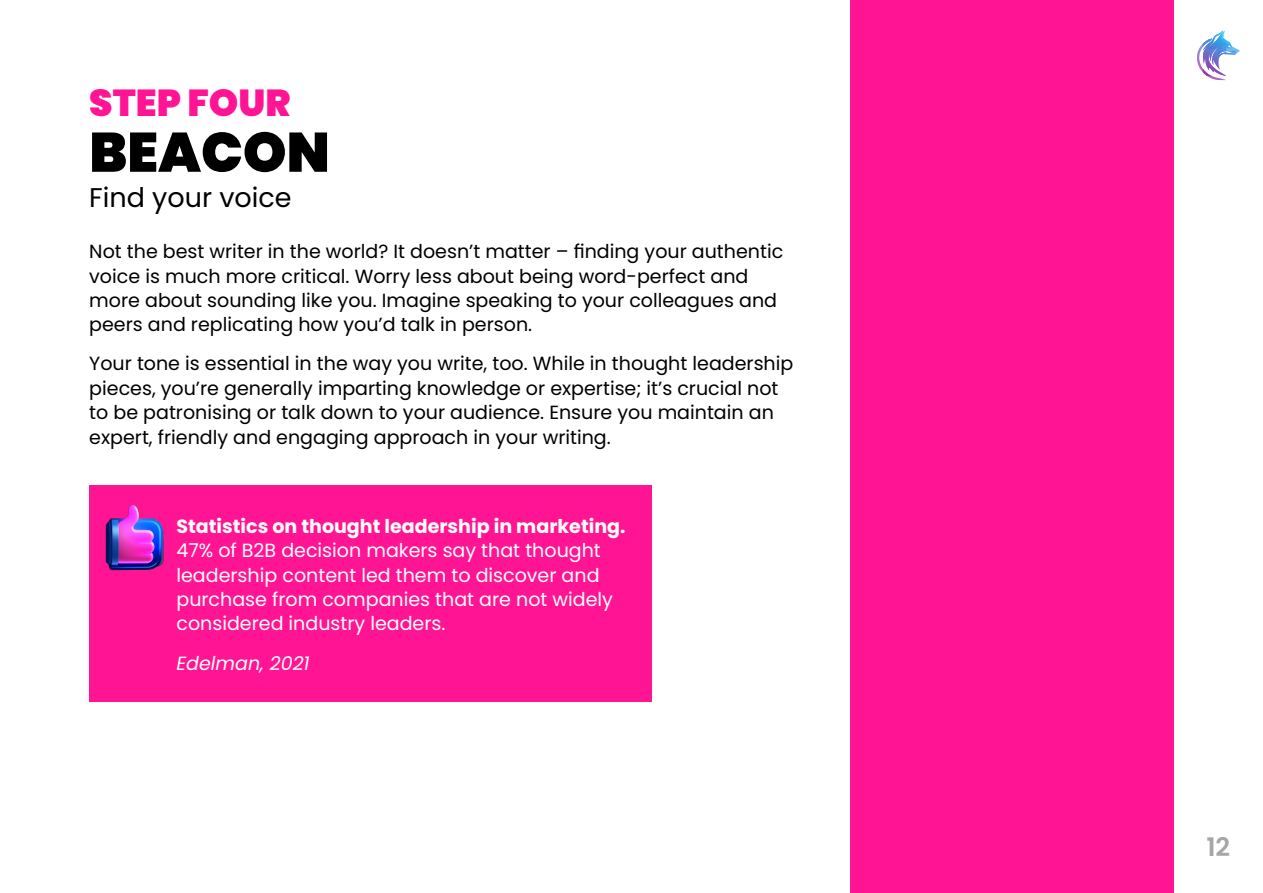
<style>
.page{position:relative;width:1263px;height:893px;background:#fff}
.page>*{position:absolute;margin:0;border:0;box-sizing:border-box;transform-origin:0 0}
.t1{font:900 55.5px "Poppins";color:#000}
.t2{font:900 37.5px "Poppins";color:#ff1593}
.t3{font:27px "Poppins";color:#000}
.t4{font:600 25.5px "Poppins";color:#a6a6a6}
.t5{font:19.05px/24.3px "Poppins";color:#000}
.t6{font:19.05px/24.3px "Poppins";color:#fff}
.t7{font:700 19.05px "Poppins";color:#fff}
.t8{font:italic 19.05px "Poppins";color:#fff}
</style>
<div class="page">
<svg style="left:1197px;top:30px;width:43px;height:51px"></svg>
<div style="left:850px;top:0;width:324px;height:893px;background:#ff1593"></div>
<div style="left:89px;top:485px;width:563px;height:217px;background:#ff1593"></div>
<img style="left:105px;top:505px;width:59px;height:66px">
<h2 class="t2" style="left:89px;top:81px;width:203px">STEP FOUR</h2>
<h1 class="t1" style="left:89px;top:120px;width:242px">BEACON</h1>
<h3 class="t3" style="left:89px;top:181px;width:204px">Find your voice</h3>
<p class="t5" style="left:89px;top:239px;width:695px">Not the best writer in the world? It doesn’t matter – finding your authentic voice is much more critical. Worry less about being word-perfect and more about sounding like you. Imagine speaking to your colleagues and peers and replicating how you’d talk in person.</p>
<p class="t5" style="left:89px;top:352px;width:706px">Your tone is essential in the way you write, too. While in thought leadership pieces, you’re generally imparting knowledge or expertise; it’s crucial not to be patronising or talk down to your audience. Ensure you maintain an expert, friendly and engaging approach in your writing.</p>
<p class="t7" style="left:176px;top:515px;width:450px">Statistics on thought leadership in marketing.</p>
<p class="t6" style="left:176px;top:539px;width:438px">47% of B2B decision makers say that thought leadership content led them to discover and purchase from companies that are not widely considered industry leaders.</p>
<p class="t8" style="left:176px;top:652px;width:135px">Edelman, 2021</p>
<h3 class="t4" style="left:1206px;top:832px;width:25px">12</h3>
</div>
